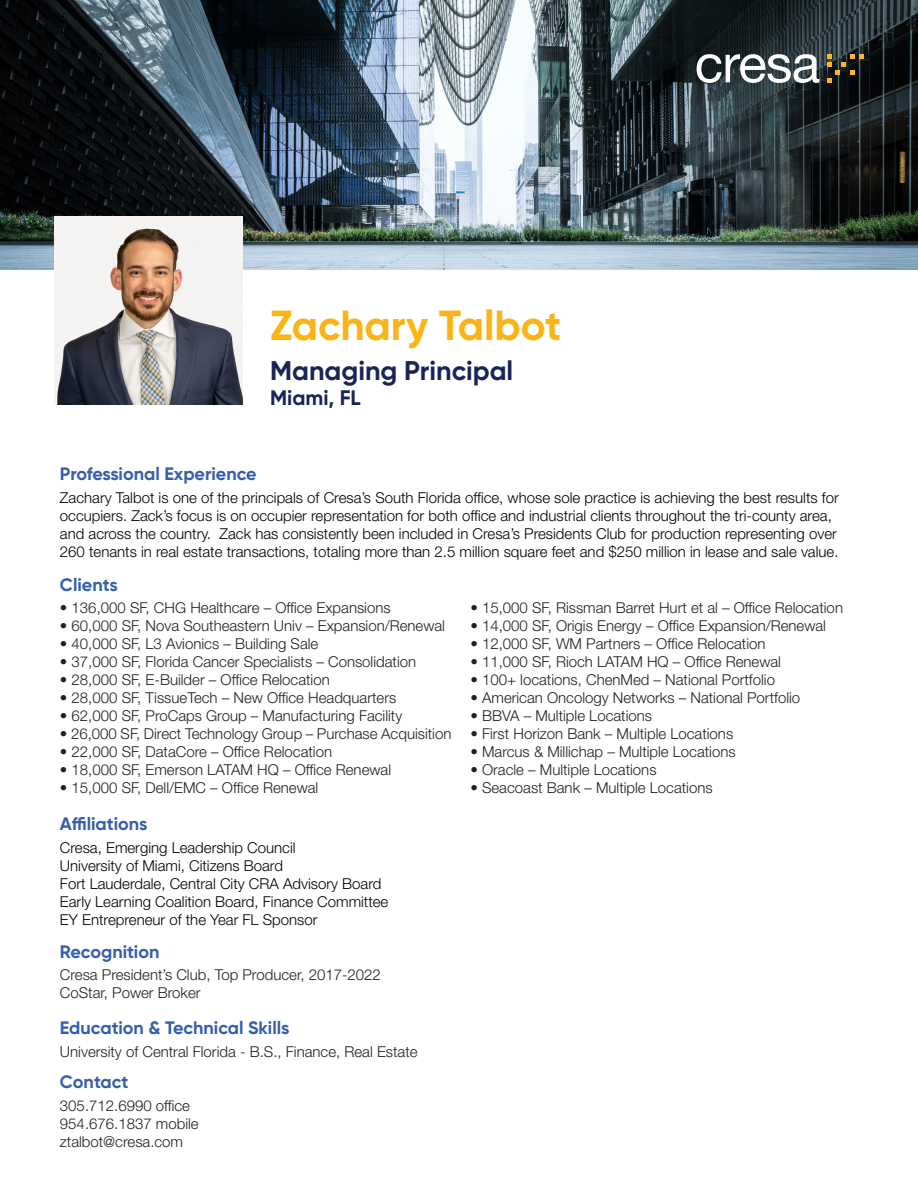
<style>
.page{position:relative;width:918px;height:1188px;background:#fff}
.page>*{position:absolute;margin:0;border:0;box-sizing:border-box;transform-origin:0 0}
.t1{font:700 42px "Gilroy";color:#fbb416}
.t2{font:700 27px "Gilroy";color:#1a2557}
.t3{font:700 21px "Gilroy";color:#1a2557}
.t4{font:700 18px "Gilroy";color:#355eab}
.Paragraph{font:300 15px "Helvetica Neue LT Std";color:#231f20}
.Paragraph-2{font:300 15px/18px "Helvetica Neue LT Std";color:#000}
</style>
<div class="page">
<img style="left:0;top:0;width:918px;height:270px">
<img style="left:54px;top:216px;width:189px;height:189px">
<svg style="left:697px;top:54px;width:122px;height:29px"></svg>
<svg style="left:827px;top:54px;width:37px;height:29px"></svg>
<p class="t1" style="left:270px;top:299px;width:293px">Zachary Talbot</p>
<p class="t2" style="left:270px;top:354px;width:245px">Managing Principal</p>
<p class="t3" style="left:270px;top:385px;width:92px">Miami, FL</p>
<p class="t4" style="left:60px;top:462px;width:198px">Professional Experience</p>
<p class="Paragraph-2" style="left:60px;top:488px;width:780px">Zachary Talbot is one of the principals of Cresa’s South Florida office, whose sole practice is achieving the best results for occupiers. Zack’s focus is on occupier representation for both office and industrial clients throughout the tri-county area, and across the country. Zack has consistently been included in Cresa’s Presidents Club for production representing over 260 tenants in real estate transactions, totaling more than 2.5 million square feet and $250 million in lease and sale value.</p>
<p class="t4" style="left:60px;top:573px;width:59px">Clients</p>
<p class="Paragraph" style="left:60px;top:599px;width:332px">• 136,000 SF, CHG Healthcare – Office Expansions</p>
<p class="Paragraph" style="left:60px;top:617px;width:387px">• 60,000 SF, Nova Southeastern Univ – Expansion/Renewal</p>
<p class="Paragraph" style="left:60px;top:635px;width:260px">• 40,000 SF, L3 Avionics – Building Sale</p>
<p class="Paragraph" style="left:60px;top:653px;width:358px">• 37,000 SF, Florida Cancer Specialists – Consolidation</p>
<p class="Paragraph" style="left:60px;top:671px;width:271px">• 28,000 SF, E-Builder – Office Relocation</p>
<p class="Paragraph" style="left:60px;top:689px;width:338px">• 28,000 SF, TissueTech – New Office Headquarters</p>
<p class="Paragraph" style="left:60px;top:707px;width:344px">• 62,000 SF, ProCaps Group – Manufacturing Facility</p>
<p class="Paragraph" style="left:60px;top:725px;width:393px">• 26,000 SF, Direct Technology Group – Purchase Acquisition</p>
<p class="Paragraph" style="left:60px;top:743px;width:274px">• 22,000 SF, DataCore – Office Relocation</p>
<p class="Paragraph" style="left:60px;top:761px;width:333px">• 18,000 SF, Emerson LATAM HQ – Office Renewal</p>
<p class="Paragraph" style="left:60px;top:779px;width:260px">• 15,000 SF, Dell/EMC – Office Renewal</p>
<p class="t4" style="left:60px;top:812px;width:89px">Affiliations</p>
<p class="Paragraph-2" style="left:60px;top:838px;width:237px">Cresa, Emerging Leadership Council</p>
<p class="Paragraph-2" style="left:60px;top:856px;width:225px">University of Miami, Citizens Board</p>
<p class="Paragraph-2" style="left:60px;top:874px;width:323px">Fort Lauderdale, Central City CRA Advisory Board</p>
<p class="Paragraph-2" style="left:60px;top:892px;width:330px">Early Learning Coalition Board, Finance Committee<br>EY Entrepreneur of the Year FL Sponsor</p>
<p class="t4" style="left:60px;top:940px;width:101px">Recognition</p>
<p class="Paragraph" style="left:60px;top:966px;width:322px">Cresa President’s Club, Top Producer, 2017-2022</p>
<p class="Paragraph" style="left:60px;top:984px;width:142px">CoStar, Power Broker</p>
<p class="t4" style="left:60px;top:1017px;width:231px">Education &amp; Technical Skills</p>
<p class="Paragraph" style="left:60px;top:1042px;width:359px">University of Central Florida - B.S., Finance, Real Estate</p>
<p class="t4" style="left:60px;top:1071px;width:70px">Contact</p>
<p class="Paragraph" style="left:60px;top:1096px;width:132px">305.712.6990 office</p>
<p class="Paragraph" style="left:60px;top:1114px;width:140px">954.676.1837 mobile</p>
<p class="Paragraph" style="left:60px;top:1132px;width:125px">ztalbot@cresa.com</p>
<p class="Paragraph" style="left:470px;top:599px;width:374px">• 15,000 SF, Rissman Barret Hurt et al – Office Relocation</p>
<p class="Paragraph" style="left:470px;top:617px;width:357px">• 14,000 SF, Origis Energy – Office Expansion/Renewal</p>
<p class="Paragraph" style="left:470px;top:635px;width:297px">• 12,000 SF, WM Partners – Office Relocation</p>
<p class="Paragraph" style="left:470px;top:653px;width:312px">• 11,000 SF, Rioch LATAM HQ – Office Renewal</p>
<p class="Paragraph" style="left:470px;top:671px;width:306px">• 100+ locations, ChenMed – National Portfolio</p>
<p class="Paragraph" style="left:470px;top:689px;width:331px">• American Oncology Networks – National Portfolio</p>
<p class="Paragraph" style="left:470px;top:707px;width:183px">• BBVA – Multiple Locations</p>
<p class="Paragraph" style="left:470px;top:725px;width:264px">• First Horizon Bank – Multiple Locations</p>
<p class="Paragraph" style="left:470px;top:743px;width:267px">• Marcus &amp; Millichap – Multiple Locations</p>
<p class="Paragraph" style="left:470px;top:761px;width:188px">• Oracle – Multiple Locations</p>
<p class="Paragraph" style="left:470px;top:779px;width:244px">• Seacoast Bank – Multiple Locations</p>
</div>
